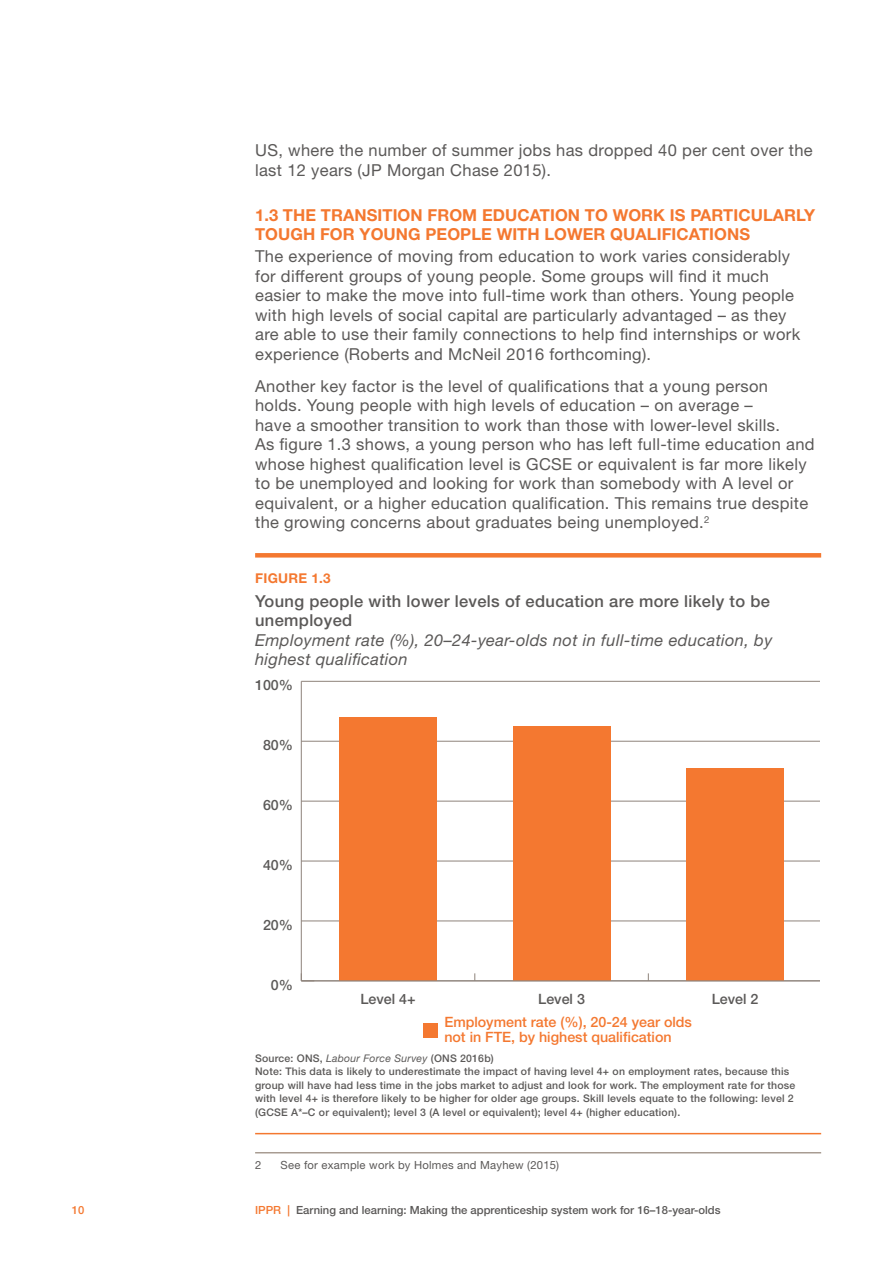
<style>
.page{position:relative;width:893px;height:1263px;background:#fff}
.page>*{position:absolute;margin:0;border:0;box-sizing:border-box;transform-origin:0 0}
.Body_para{font:16.5px/19.5px "Helvetica Neue LT Std";letter-spacing:.02em;color:#5b5958}
.Figure_table_header{font:italic 16.5px/19.5px "Helvetica Neue LT Std";letter-spacing:.02em;color:#5b5958}
.Subhead_1{font:700 16.5px/19.5px "Helvetica Neue LT Std";letter-spacing:.005em;color:#f47830}
.t1{font:500 14.25px/14.4px "Helvetica Neue LT Std";color:#f47830}
.t2{font:500 14.25px "Helvetica Neue LT Std";color:#5b5958}
.Figure_header_rule_a{font:700 13.5px "Helvetica Neue LT Std";letter-spacing:.02em;color:#f47830}
.t3{font:500 11.25px "Helvetica Neue LT Std";color:#5b5958}
.Footnote{font:11.25px "Helvetica Neue LT Std";letter-spacing:.02em;color:#5b5958}
.t4{font:500 11.25px "Helvetica Neue LT Std";color:#f47830}
.Figure_source_note_r{font:500 10.5px/13.5px "Helvetica Neue LT Std";letter-spacing:.02em;color:#5b5958}
.s1{font-weight:500;font-style:normal}
.s2{font-weight:400;font-style:italic}
.s3{color:#f47830}
</style>
<div class="page">
<hr style="left:255px;top:553px;width:566px;height:4px;background:#f47830">
<hr style="left:255px;top:1133px;width:566px;height:1px;background:#f47830">
<div style="left:424px;top:1023px;width:14px;height:15px;background:#f47830"></div>
<hr style="left:301px;top:681px;width:1px;height:300px;background:#8e837b">
<hr style="left:301px;top:920px;width:518px;height:1px;background:#8e837b">
<hr style="left:301px;top:861px;width:518px;height:1px;background:#8e837b">
<hr style="left:301px;top:801px;width:518px;height:1px;background:#8e837b">
<hr style="left:301px;top:741px;width:518px;height:1px;background:#8e837b">
<hr style="left:301px;top:681px;width:518px;height:1px;background:#8e837b">
<div style="left:339px;top:717px;width:98px;height:264px;background:#f47830"></div>
<div style="left:513px;top:726px;width:97px;height:255px;background:#f47830"></div>
<div style="left:686px;top:768px;width:98px;height:213px;background:#f47830"></div>
<hr style="left:301px;top:980px;width:518px;height:1px;background:#8e837b">
<hr style="left:255px;top:1152px;width:566px;height:1px;background:#a89c92">
<p class="Body_para" style="left:255px;top:141px;width:559px">US, where the number of summer jobs has dropped 40 per cent over the last 12 years (JP Morgan Chase 2015).</p>
<p class="Subhead_1" style="left:255px;top:205px;width:562px">1.3 THE TRANSITION FROM EDUCATION TO WORK IS PARTICULARLY<br>TOUGH FOR YOUNG PEOPLE WITH LOWER QUALIFICATIONS</p>
<p class="Body_para" style="left:255px;top:246px;width:547px">The experience of moving from education to work varies considerably for different groups of young people. Some groups will find it much easier to make the move into full-time work than others. Young people with high levels of social capital are particularly advantaged – as they are able to use their family connections to help find internships or work experience (Roberts and McNeil 2016 forthcoming).</p>
<p class="Body_para" style="left:255px;top:376px;width:561px">Another key factor is the level of qualifications that a young person holds. Young people with high levels of education – on average –<br>have a smoother transition to work than those with lower-level skills.<br>As figure 1.3 shows, a young person who has left full-time education and whose highest qualification level is GCSE or equivalent is far more likely to be unemployed and looking for work than somebody with A level or equivalent, or a higher education qualification. This remains true despite the growing concerns about graduates being unemployed.<sup>2</sup></p>
<p class="Figure_header_rule_a" style="left:255px;top:570px;width:77px">FIGURE 1.3</p>
<p class="Figure_table_header" style="left:255px;top:591px;width:519px"><span class="s1">Young people with lower levels of education are more likely to be unemployed<br></span>Employment rate (%), 20–24-year-olds not in full-time education, by highest qualification</p>
<p class="t2" style="left:255px;top:677px;width:40px">100%</p>
<p class="t2" style="left:263px;top:737px;width:32px">80%</p>
<p class="t2" style="left:263px;top:797px;width:32px">60%</p>
<p class="t2" style="left:263px;top:857px;width:32px">40%</p>
<p class="t2" style="left:263px;top:916px;width:32px">20%</p>
<p class="t2" style="left:271px;top:976px;width:24px">0%</p>
<p class="t2" style="left:360px;top:990px;width:57px">Level 4+</p>
<p class="t2" style="left:538px;top:990px;width:48px">Level 3</p>
<p class="t2" style="left:712px;top:990px;width:48px">Level 2</p>
<p class="t1" style="left:444px;top:1015px;width:249px">Employment rate (%), 20-24 year olds not in FTE, by highest qualification</p>
<p class="Figure_source_note_r" style="left:255px;top:1051px;width:542px">Source: ONS, <span class="s2">Labour Force Survey</span> (ONS 2016b)<br>Note: This data is likely to underestimate the impact of having level 4+ on employment rates, because this group will have had less time in the jobs market to adjust and look for work. The employment rate for those with level 4+ is therefore likely to be higher for older age groups. Skill levels equate to the following: level 2 (GCSE A*–C or equivalent); level 3 (A level or equivalent); level 4+ (higher education).</p>
<p class="Footnote" style="left:255px;top:1159px;width:8px">2</p>
<p class="Footnote" style="left:281px;top:1159px;width:280px">See for example work by Holmes and Mayhew (2015)</p>
<p class="t4" style="left:72px;top:1203px;width:14px">10</p>
<p class="t3" style="left:255px;top:1203px;width:467px"><span class="s3">IPPR |</span> Earning and learning: Making the apprenticeship system work for 16–18-year-olds</p>
</div>
